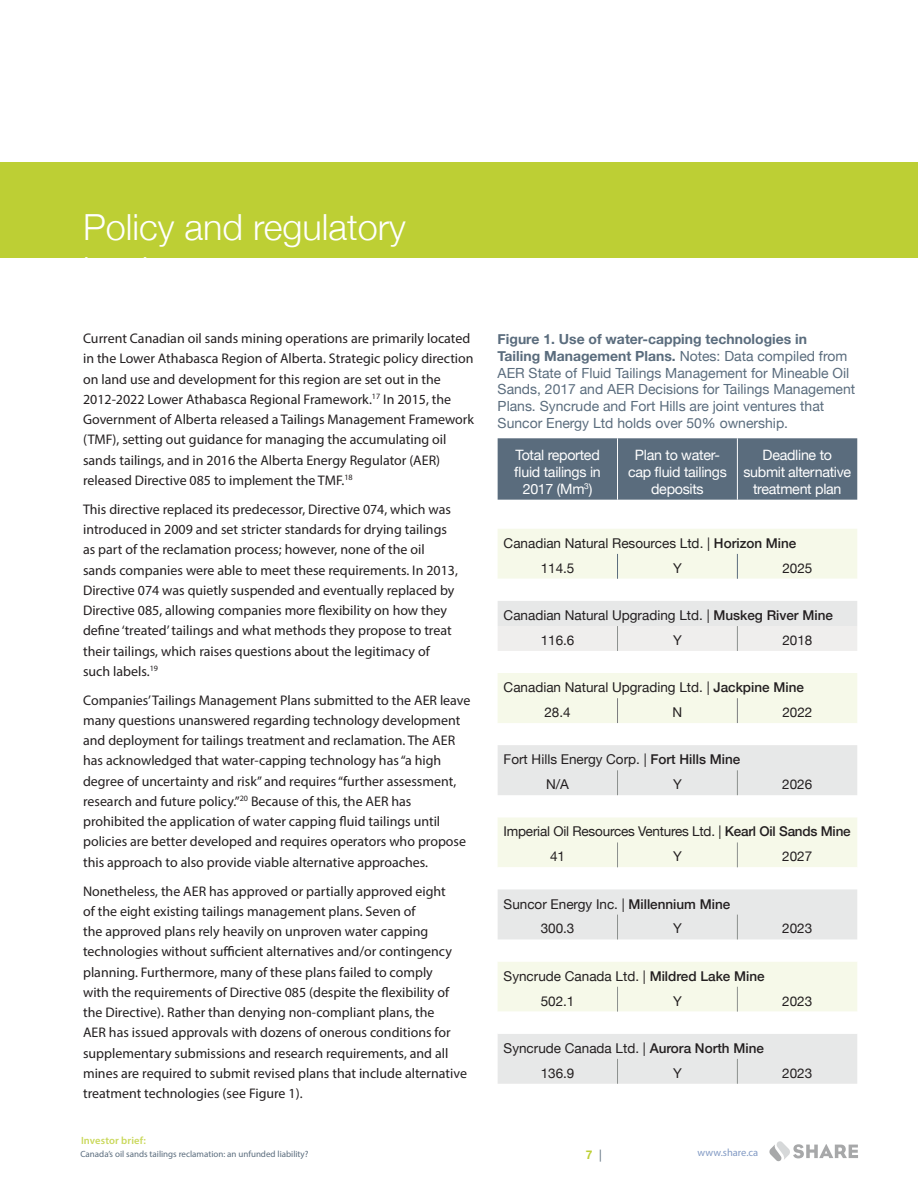
<style>
.page{position:relative;width:918px;height:1188px;background:#fff}
.page>*{position:absolute;margin:0;border:0;box-sizing:border-box;transform-origin:0 0}
.t1{font:300 36px "Helvetica Neue";color:#fff}
.t2{font:14.25px/16.8px "Helvetica Neue";letter-spacing:-.02em;color:#fff;text-align:center}
.t3{font:13.95px/20.2px "Myriad Pro";color:#231f20}
.t4{font:13.95px/16.8px "Helvetica Neue";color:#5a6c7d}
.t5{font:13.5px/24.9px "Helvetica Neue";color:#231f20}
.t6{font:700 12px "Helvetica Neue";color:#bdcf34}
.t7{font:600 10.5px "Myriad Pro";letter-spacing:.015em;color:#bdcf34}
.t8{font:10.5px "Myriad Pro";color:#6280b5}
.t9{font:9px "Myriad Pro";color:#5a6c7d}
.s1{font-weight:700}
.s2{font-weight:500}
.s3{font-weight:400;color:#5a6c7d}
</style>
<div class="page">
<div style="left:0;top:162px;width:918px;height:95px;background:#bdcf34"></div>
<div style="left:498px;top:438px;width:359px;height:62px;background:#5a6c7d"></div>
<div style="left:498px;top:529px;width:359px;height:50px;background:#f6f9e9"></div>
<svg style="left:498px;top:601px;width:359px;height:483px"></svg>
<svg style="left:617px;top:554px;width:1px;height:25px"></svg>
<svg style="left:737px;top:554px;width:1px;height:25px"></svg>
<hr style="left:617px;top:438px;width:1px;height:62px;background:#fff">
<hr style="left:737px;top:438px;width:1px;height:62px;background:#fff">
<svg style="left:617px;top:698px;width:1px;height:25px"></svg>
<svg style="left:737px;top:698px;width:1px;height:25px"></svg>
<svg style="left:617px;top:770px;width:1px;height:25px"></svg>
<svg style="left:737px;top:770px;width:1px;height:25px"></svg>
<div style="left:498px;top:626px;width:359px;height:25px;background:#efeeed"></div>
<svg style="left:617px;top:842px;width:1px;height:25px"></svg>
<svg style="left:737px;top:842px;width:1px;height:25px"></svg>
<svg style="left:617px;top:915px;width:1px;height:24px"></svg>
<svg style="left:737px;top:915px;width:1px;height:24px"></svg>
<svg style="left:498px;top:987px;width:359px;height:47px"></svg>
<svg style="left:617px;top:1059px;width:1px;height:25px"></svg>
<svg style="left:737px;top:1059px;width:1px;height:25px"></svg>
<svg style="left:769px;top:1141px;width:89px;height:20px"></svg>
<h1 class="t1" style="left:83px;top:198px;width:324px">Policy and regulatory</h1>
<p class="t3" style="left:83px;top:328px;width:392px">Current Canadian oil sands mining operations are primarily located in the Lower Athabasca Region of Alberta. Strategic policy direction on land use and development for this region are set out in the 2012-2022 Lower Athabasca Regional Framework.<sup>17</sup> In 2015, the Government of Alberta released a Tailings Management Framework (TMF), setting out guidance for managing the accumulating oil sands tailings, and in 2016 the Alberta Energy Regulator (AER) released Directive 085 to implement the TMF.<sup>18</sup></p>
<p class="t3" style="left:83px;top:499px;width:376px">This directive replaced its predecessor, Directive 074, which was introduced in 2009 and set stricter standards for drying tailings as part of the reclamation process; however, none of the oil sands companies were able to meet these requirements. In 2013, Directive 074 was quietly suspended and eventually replaced by Directive 085, allowing companies more flexibility on how they define ‘treated’ tailings and what methods they propose to treat their tailings, which raises questions about the legitimacy of such labels.<sup>19</sup></p>
<p class="t3" style="left:83px;top:690px;width:389px">Companies’ Tailings Management Plans submitted to the AER leave many questions unanswered regarding technology development and deployment for tailings treatment and reclamation. The AER has acknowledged that water-capping technology has “a high degree of uncertainty and risk” and requires “further assessment, research and future policy.”<sup>20</sup> Because of this, the AER has prohibited the application of water capping fluid tailings until policies are better developed and requires operators who propose this approach to also provide viable alternative approaches.</p>
<p class="t3" style="left:83px;top:881px;width:385px">Nonetheless, the AER has approved or partially approved eight<br>of the eight existing tailings management plans. Seven of<br>the approved plans rely heavily on unproven water capping technologies without sufficient alternatives and/or contingency planning. Furthermore, many of these plans failed to comply<br>with the requirements of Directive 085 (despite the flexibility of the Directive). Rather than denying non-compliant plans, the<br>AER has issued approvals with dozens of onerous conditions for supplementary submissions and research requirements, and all mines are required to submit revised plans that include alternative treatment technologies (see Figure 1).</p>
<p class="t4" style="left:498px;top:332px;width:359px"><span class="s1">Figure 1. Use of water-capping technologies in<br>Tailing Management Plans.</span> Notes: Data compiled from AER State of Fluid Tailings Management for Mineable Oil Sands, 2017 and AER Decisions for Tailings Management Plans. Syncrude and Fort Hills are joint ventures that Suncor Energy Ltd holds over 50% ownership.</p>
<p class="t2" style="left:514px;top:447px;width:88px">Total reported fluid tailings in<br>2017 (Mm<sup>3</sup>)</p>
<p class="t2" style="left:628px;top:447px;width:100px">Plan to water&shy;cap fluid tailings deposits</p>
<p class="t2" style="left:743px;top:447px;width:109px">Deadline to submit alternative treatment plan</p>
<p class="t5" style="left:541px;top:531px;width:257px;text-indent:-37px">Canadian Natural Resources Ltd. | <span class="s2">Horizon Mine<br></span>114.5</p>
<p class="t5" style="left:673px;top:556px;width:10px">Y</p>
<p class="t5" style="left:782px;top:556px;width:32px">2025</p>
<p class="t5" style="left:541px;top:604px;width:294px;text-indent:-37px">Canadian Natural Upgrading Ltd. | <span class="s2">Muskeg River Mine<br></span>116.6</p>
<p class="t5" style="left:673px;top:628px;width:10px">Y</p>
<p class="t5" style="left:782px;top:628px;width:32px">2018</p>
<p class="t5" style="left:544px;top:676px;width:261px;text-indent:-41px">Canadian Natural Upgrading Ltd. | <span class="s2">Jackpine Mine<br></span>28.4</p>
<p class="t5" style="left:673px;top:701px;width:11px">N</p>
<p class="t5" style="left:782px;top:701px;width:32px">2022</p>
<p class="t5" style="left:546px;top:748px;width:196px;text-indent:-42px">Fort Hills Energy Corp. | <span class="s2">Fort Hills Mine<br></span>N/A</p>
<p class="t5" style="left:673px;top:773px;width:10px">Y</p>
<p class="t5" style="left:782px;top:773px;width:32px">2026</p>
<p class="t5" style="left:550px;top:820px;width:302px;text-indent:-46px">Imperial Oil Resources Ventures Ltd. | <span class="s2">Kearl Oil Sands Mine<br></span>41</p>
<p class="t5" style="left:673px;top:845px;width:10px">Y</p>
<p class="t5" style="left:782px;top:845px;width:32px">2027</p>
<p class="t5" style="left:541px;top:892px;width:191px;text-indent:-37px">Suncor Energy Inc. | <span class="s2">Millennium Mine<br></span>300.3</p>
<p class="t5" style="left:673px;top:917px;width:10px">Y</p>
<p class="t5" style="left:782px;top:917px;width:32px">2023</p>
<p class="t5" style="left:541px;top:964px;width:226px;text-indent:-37px">Syncrude Canada Ltd. | <span class="s2">Mildred Lake Mine<br></span>502.1</p>
<p class="t5" style="left:673px;top:989px;width:10px">Y</p>
<p class="t5" style="left:782px;top:989px;width:32px">2023</p>
<p class="t5" style="left:541px;top:1036px;width:225px;text-indent:-37px">Syncrude Canada Ltd. | <span class="s2">Aurora North Mine<br></span>136.9</p>
<p class="t5" style="left:673px;top:1061px;width:10px">Y</p>
<p class="t5" style="left:782px;top:1061px;width:32px">2023</p>
<p class="t7" style="left:81px;top:1134px;width:66px">Investor brief:</p>
<p class="t9" style="left:80px;top:1149px;width:230px">Canada’s oil sands tailings reclamation: an unfunded liability?</p>
<p class="t6" style="left:586px;top:1146px;width:18px">7 <span class="s3">|</span></p>
<p class="t8" style="left:698px;top:1146px;width:62px">www.share.ca</p>
</div>
